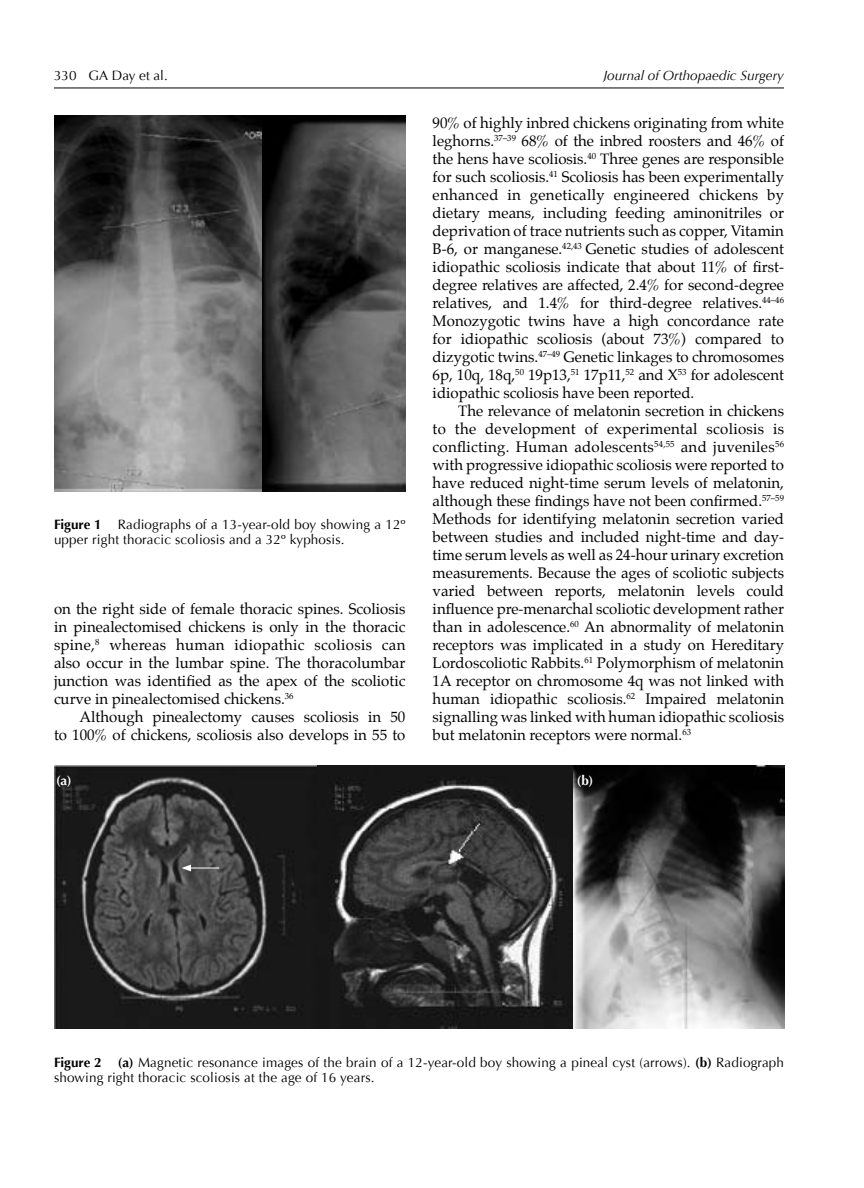
<style>
.page{position:relative;width:864px;height:1188px;background:#fff}
.page>*{position:absolute;margin:0;border:0;box-sizing:border-box;transform-origin:0 0}
.t1{font:15px/18px "Palatino";color:#000;text-align:justify}
.t2{font:13.5px/15px "Optima";letter-spacing:.01em;color:#000}
.t3{font:italic 13.5px "Optima";color:#000}
.t4{font:700 13.5px "Optima";color:#fff}
.s1{font-weight:700}
</style>
<div class="page">
<hr style="left:54px;top:88px;width:730px;height:1px;background:#000">
<img style="left:54px;top:116px;width:351px;height:376px">
<img style="left:54px;top:765px;width:730px;height:264px">
<hr style="left:189px;top:868px;width:30px;height:1px;background:#fff">
<svg style="left:182px;top:865px;width:9px;height:6px"></svg>
<p class="t2" style="left:54px;top:68px;width:115px">330 GA Day et al.</p>
<p class="t3" style="left:604px;top:67px;width:182px">Journal of Orthopaedic Surgery</p>
<p class="t2" style="left:54px;top:517px;width:353px"><span class="s1">Figure 1</span> Radiographs of a 13-year-old boy showing a 12º upper right thoracic scoliosis and a 32º kyphosis.</p>
<p class="t1" style="left:54px;top:601px;width:353px">on the right side of female thoracic spines. Scoliosis in pinealectomised chickens is only in the thoracic spine,<sup>8</sup> whereas human idiopathic scoliosis can also occur in the lumbar spine. The thoracolumbar junction was identified as the apex of the scoliotic curve in pinealectomised chickens.<sup>36</sup></p>
<p class="t1" style="left:54px;top:709px;width:353px;text-align:right">Although pinealectomy causes scoliosis in 50<br>to 100% of chickens, scoliosis also develops in 55 to</p>
<p class="t1" style="left:433px;top:115px;width:353px">90% of highly inbred chickens originating from white leghorns.<sup>37–39</sup> 68% of the inbred roosters and 46% of the hens have scoliosis.<sup>40</sup> Three genes are responsible for such scoliosis.<sup>41</sup> Scoliosis has been experimentally enhanced in genetically engineered chickens by dietary means, including feeding aminonitriles or deprivation of trace nutrients such as copper, Vitamin B-6, or manganese.<sup>42,43</sup> Genetic studies of adolescent idiopathic scoliosis indicate that about 11% of first&shy;degree relatives are affected, 2.4% for second-degree relatives, and 1.4% for third-degree relatives.<sup>44–46<br></sup>Monozygotic twins have a high concordance rate for idiopathic scoliosis (about 73%) compared to dizygotic twins.<sup>47–49</sup> Genetic linkages to chromosomes 6p, 10q, 18q,<sup>50</sup> 19p13,<sup>51</sup> 17p11,<sup>52</sup> and X<sup>53</sup> for adolescent idiopathic scoliosis have been reported.</p>
<p class="t1" style="left:433px;top:403px;width:353px;text-indent:26px">The relevance of melatonin secretion in chickens to the development of experimental scoliosis is conflicting. Human adolescents<sup>54,55</sup> and juveniles<sup>56 </sup>with progressive idiopathic scoliosis were reported to have reduced night-time serum levels of melatonin, although these findings have not been confirmed.<sup>57–59<br></sup>Methods for identifying melatonin secretion varied between studies and included night-time and day&shy;time serum levels as well as 24-hour urinary excretion measurements. Because the ages of scoliotic subjects varied between reports, melatonin levels could influence pre-menarchal scoliotic development rather than in adolescence.<sup>60</sup> An abnormality of melatonin receptors was implicated in a study on Hereditary Lordoscoliotic Rabbits.<sup>61</sup> Polymorphism of melatonin 1A receptor on chromosome 4q was not linked with human idiopathic scoliosis.<sup>62</sup> Impaired melatonin signalling was linked with human idiopathic scoliosis but melatonin receptors were normal.<sup>63</sup></p>
<p class="t4" style="left:56px;top:772px;width:17px">(a)</p>
<p class="t4" style="left:577px;top:772px;width:18px">(b)</p>
<p class="t2" style="left:54px;top:1055px;width:732px"><span class="s1">Figure 2 (a)</span> Magnetic resonance images of the brain of a 12-year-old boy showing a pineal cyst (arrows). <span class="s1">(b)</span> Radiograph showing right thoracic scoliosis at the age of 16 years.</p>
</div>
